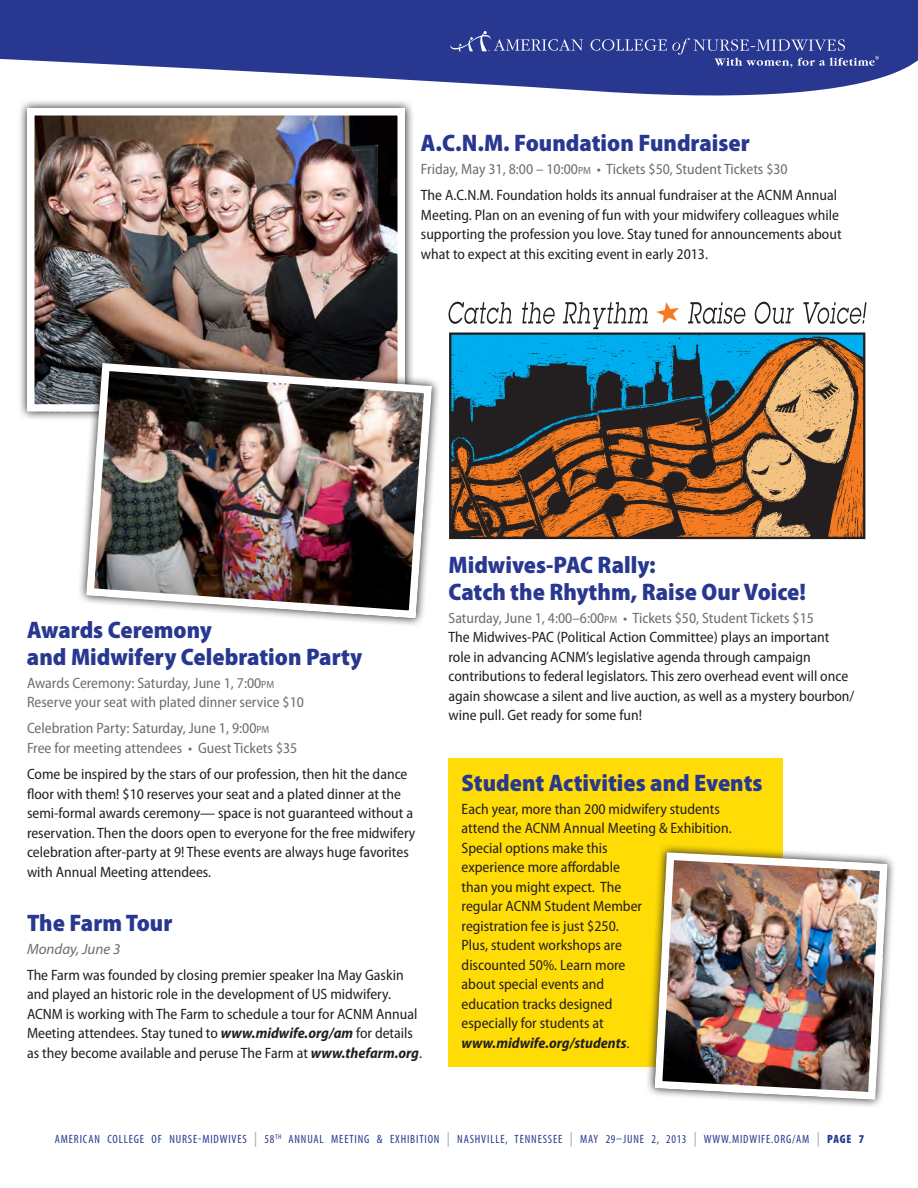
<style>
.page{position:relative;width:918px;height:1188px;background:#fff}
.page>*{position:absolute;margin:0;border:0;box-sizing:border-box;transform-origin:0 0}
.Subhead_16{font:900 semi-condensed 24px/27px "Myriad Pro";color:#283890}
.Body_Text{font:semi-condensed 15px/19.5px "Myriad Pro";color:#231f20}
.Subhead_secondary_li{font:semi-condensed 15px/19.5px "Myriad Pro";color:#231f20}
.Subhead_secondary_li-2{font:semi-condensed 15px/19.5px "Myriad Pro";color:#6c6d70}
.Subhead_secondary_li-3{font:italic 15px "Myriad Pro";color:#6c6d70}
.t1{font:condensed 12px "Myriad Pro";letter-spacing:.07em;color:#283890}
.s1{font-size:10.5px}
.s2{font-weight:700;font-style:italic}
.s3{color:#6c6d70}
.s4{font-size:10.5px;color:#6c6d70}
.s5{font-size:15px;color:#a8a9ad}
.s6{font-weight:900}
</style>
<div class="page">
<div style="left:449px;top:758px;width:334px;height:309px;background:#ffdc06"></div>
<svg style="left:0;top:0;width:918px;height:96px;fill:#283890"></svg>
<svg style="left:450px;top:31px;width:133px;height:20px;background:#46539f"></svg>
<svg style="left:591px;top:38px;width:288px;height:29px;background:#42509d"></svg>
<img style="left:452px;top:335px;width:410px;height:201px">
<div style="left:449px;top:332px;width:416px;height:207px;border:2px solid #231f20"></div>
<svg style="left:448px;top:302px;width:419px;height:27px"></svg>
<svg style="left:20px;top:101px;width:393px;height:318px"></svg>
<img style="left:36px;top:117px;width:360px;height:286px">
<div style="left:27px;top:108px;width:378px;height:304px;border:8px solid #fff"></div>
<svg style="left:647px;top:845px;width:247px;height:261px"></svg>
<img style="left:655px;top:852px;width:233px;height:248px">
<div style="left:655px;top:853px;width:232px;height:247px;border:8px solid #fff;border-radius:12px"></div>
<svg style="left:77px;top:354px;width:362px;height:271px"></svg>
<img style="left:82px;top:359px;width:354px;height:263px">
<p class="Subhead_16" style="left:421px;top:129px;width:330px">A.C.N.M. Foundation Fundraiser</p>
<p class="Subhead_secondary_li-2" style="left:421px;top:159px;width:368px">Friday, May 31, 8:00 – 10:00<span class="s1">PM</span> • Tickets $50, Student Tickets $30</p>
<p class="Body_Text" style="left:421px;top:186px;width:422px">The A.C.N.M. Foundation holds its annual fundraiser at the ACNM Annual Meeting. Plan on an evening of fun with your midwifery colleagues while supporting the profession you love. Stay tuned for announcements about what to expect at this exciting event in early 2013.</p>
<p class="Subhead_16" style="left:27px;top:616px;width:337px">Awards Ceremony<br>and Midwifery Celebration Party</p>
<p class="Subhead_secondary_li-2" style="left:27px;top:673px;width:278px">Awards Ceremony: Saturday, June 1, 7:00<span class="s1">PM<br></span>Reserve your seat with plated dinner service $10</p>
<p class="Subhead_secondary_li-2" style="left:27px;top:719px;width:272px">Celebration Party: Saturday, June 1, 9:00<span class="s1">PM<br></span>Free for meeting attendees • Guest Tickets $35</p>
<p class="Subhead_secondary_li" style="left:27px;top:765px;width:390px">Come be inspired by the stars of our profession, then hit the dance floor with them! $10 reserves your seat and a plated dinner at the semi-formal awards ceremony— space is not guaranteed without a reservation. Then the doors open to everyone for the free midwifery celebration after-party at 9! These events are always huge favorites with Annual Meeting attendees.</p>
<p class="Subhead_16" style="left:27px;top:909px;width:147px">The Farm Tour</p>
<p class="Subhead_secondary_li-3" style="left:27px;top:939px;width:95px">Monday, June 3</p>
<p class="Body_Text" style="left:27px;top:965px;width:397px">The Farm was founded by closing premier speaker Ina May Gaskin and played an historic role in the development of US midwifery.<br>ACNM is working with The Farm to schedule a tour for ACNM Annual Meeting attendees. Stay tuned to <span class="s2">www.midwife.org/am</span> for details as they become available and peruse The Farm at <span class="s2">www.thefarm.org</span>.</p>
<p class="Subhead_16" style="left:448px;top:551px;width:359px">Midwives-PAC Rally:<br>Catch the Rhythm, Raise Our Voice!</p>
<p class="Subhead_secondary_li" style="left:448px;top:608px;width:407px"><span class="s3">Saturday, June 1, 4:00–6:00</span><span class="s4">PM</span> <span class="s3">• Tickets $50, Student Tickets $15<br></span>The Midwives-PAC (Political Action Committee) plays an important role in advancing ACNM’s legislative agenda through campaign contributions to federal legislators. This zero overhead event will once again showcase a silent and live auction, as well as a mystery bourbon/ wine pull. Get ready for some fun!</p>
<p class="Subhead_16" style="left:462px;top:769px;width:302px">Student Activities and Events</p>
<p class="Body_Text" style="left:462px;top:799px;width:272px">Each year, more than 200 midwifery students attend the ACNM Annual Meeting &amp; Exhibition.<br>Special options make this<br>experience more affordable<br>than you might expect. The<br>regular ACNM Student Member<br>registration fee is just $250.<br>Plus, student workshops are<br>discounted 50%. Learn more<br>about special events and<br>education tracks designed<br>especially for students at <span class="s2">www.midwife.org/students</span>.</p>
<p class="t1" style="left:55px;top:1131px;width:811px">AMERICAN COLLEGE OF NURSE-MIDWIVES <span class="s5">|</span> 58<sup>TH</sup> ANNUAL MEETING &amp; EXHIBITION <span class="s5">|</span> NASHVILLE, TENNESSEE <span class="s5">|</span> MAY 29–JUNE 2, 2013 <span class="s5">|</span> WWW.MIDWIFE.ORG/AM <span class="s5">|</span> <span class="s6">PAGE 7</span></p>
</div>
